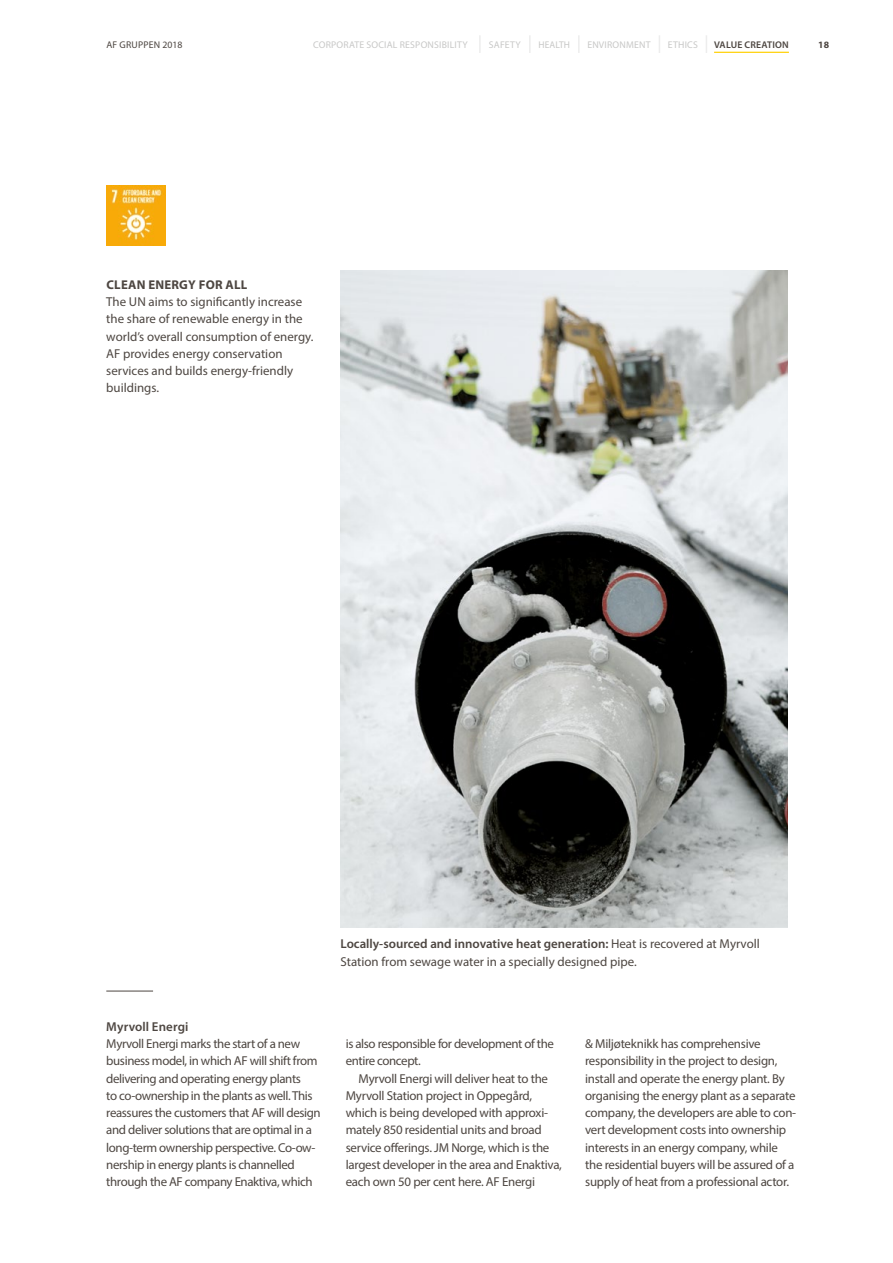
<style>
.page{position:relative;width:893px;height:1263px;background:#fff}
.page>*{position:absolute;margin:0;border:0;box-sizing:border-box;transform-origin:0 0}
.t1{font:12.9px/17.2px "Myriad Pro";letter-spacing:-.02em;color:#4d4641}
.t2{font:12.9px/17.2px "Myriad Pro";color:#4d4641}
.t3{font:600 12.9px "Myriad Pro";letter-spacing:.01em;color:#4d4641}
.t4{font:700 12.75px "Myriad Pro";letter-spacing:.02em;color:#4d4641}
.t5{font:9.75px "Myriad Pro";letter-spacing:.02em;color:#c8c8c7}
.t6{font:9.75px "Myriad Pro";letter-spacing:.02em;color:#4d4641}
.t7{font:600 9.75px "Myriad Pro";letter-spacing:.02em;color:#4d4641}
.t8{font:700 9.75px "Myriad Pro";color:#4d4641}
.s1{font-weight:600}
</style>
<div class="page">
<svg style="left:706px;top:35px;width:1px;height:18px"></svg>
<svg style="left:659px;top:35px;width:1px;height:18px"></svg>
<svg style="left:529px;top:35px;width:2px;height:18px"></svg>
<svg style="left:578px;top:35px;width:2px;height:18px"></svg>
<svg style="left:479px;top:35px;width:2px;height:18px"></svg>
<hr style="left:714px;top:52px;width:75px;height:1px;background:#ffd000">
<img style="left:340px;top:271px;width:447px;height:656px">
<hr style="left:106px;top:991px;width:47px;height:1px;background:#4d4641">
<img style="left:106px;top:185px;width:60px;height:60px">
<p class="t6" style="left:106px;top:39px;width:77px">AF GRUPPEN 2018</p>
<p class="t5" style="left:313px;top:39px;width:156px">CORPORATE SOCIAL RESPONSIBILITY</p>
<p class="t5" style="left:489px;top:39px;width:33px">SAFETY</p>
<p class="t5" style="left:539px;top:39px;width:33px">HEALTH</p>
<p class="t5" style="left:587px;top:39px;width:65px">ENVIRONMENT</p>
<p class="t5" style="left:668px;top:39px;width:31px">ETHICS</p>
<p class="t7" style="left:714px;top:39px;width:76px">VALUE CREATION</p>
<p class="t8" style="left:818px;top:39px;width:12px">18</p>
<p class="t4" style="left:106px;top:278px;width:143px">CLEAN ENERGY FOR ALL</p>
<p class="t2" style="left:106px;top:293px;width:209px">The UN aims to significantly increase the share of renewable energy in the world’s overall consumption of energy.<br>AF provides energy conservation services and builds energy-friendly buildings.</p>
<p class="t3" style="left:106px;top:1019px;width:84px">Myrvoll Energi</p>
<p class="t2" style="left:340px;top:935px;width:421px"><span class="s1">Locally-sourced and innovative heat generation:</span> Heat is recovered at Myrvoll<br>Station from sewage water in a specially designed pipe.</p>
<p class="t1" style="left:106px;top:1035px;width:216px">Myrvoll Energi marks the start of a new business model, in which AF will shift from delivering and operating energy plants<br>to co-ownership in the plants as well. This reassures the customers that AF will design and deliver solutions that are optimal in a long-term ownership perspective. Co-ow&shy;nership in energy plants is channelled through the AF company Enaktiva, which</p>
<p class="t1" style="left:346px;top:1035px;width:210px">is also responsible for development of the entire concept.</p>
<p class="t1" style="left:346px;top:1069px;width:218px;text-indent:13px">Myrvoll Energi will deliver heat to the Myrvoll Station project in Oppegård, which is being developed with approxi&shy;mately 850 residential units and broad service offerings. JM Norge, which is the largest developer in the area and Enaktiva, each own 50 per cent here. AF Energi</p>
<p class="t1" style="left:585px;top:1035px;width:213px">&amp; Miljøteknikk has comprehensive responsibility in the project to design, install and operate the energy plant. By organising the energy plant as a separate company, the developers are able to con&shy;vert development costs into ownership interests in an energy company, while the residential buyers will be assured of a supply of heat from a professional actor.</p>
</div>
